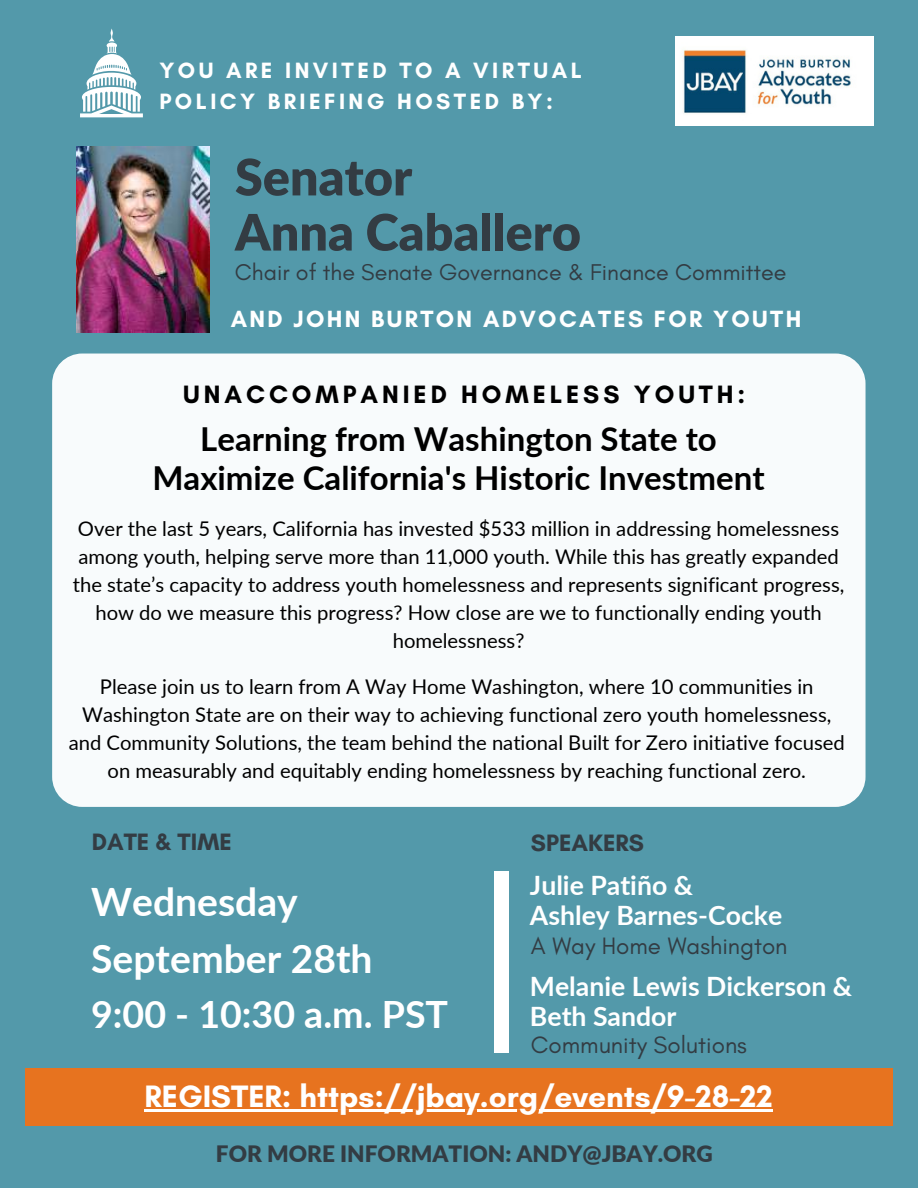
<style>
.page{position:relative;width:918px;height:1188px;background:#5399aa}
.page>*{position:absolute;margin:0;border:0;box-sizing:border-box;transform-origin:0 0}
.t1{font:900 50.25px/55.2px "Lato";color:#333c43}
.t2{font:700 39px/57.3px "Lato";color:#fff}
.t3{font:700 37.5px "Lato";color:#fff}
.t4{font:700 33px/38.2px "Lato";color:#000;text-align:center}
.t5{font:700 31.5px "Glacial Indifference";color:#fff}
.t6{font:700 26.7px/30.3px "Lato";color:#fff}
.t7{font:700 25.5px "Glacial Indifference";letter-spacing:.155em;color:#000}
.t8{font:24.15px "Glacial Indifference";color:#333c43}
.t9{font:700 24.15px "Glacial Indifference";color:#333c43}
.t10{font:700 23.85px "Glacial Indifference";letter-spacing:.1em;color:#fff}
.t11{font:23.25px "Glacial Indifference";color:#333c43}
.t12{font:900 22.65px "Lato";color:#333c43}
.t13{font:700 22.5px/31.5px "Glacial Indifference";letter-spacing:.155em;color:#fff}
.t14{font:20.25px/28.2px "Lato";color:#000;text-align:center}
</style>
<div class="page">
<div style="left:52px;top:354px;width:814px;height:453px;background:#f8fbfc;border-radius:30px"></div>
<div style="left:494px;top:871px;width:15px;height:181px;background:#fff"></div>
<div style="left:25px;top:1068px;width:867px;height:57px;background:#e7731f"></div>
<svg style="left:80px;top:29px;width:63px;height:88px"></svg>
<img style="left:675px;top:36px;width:198px;height:89px">
<img style="left:76px;top:147px;width:133px;height:185px">
<hr style="left:144px;top:1110px;width:629px;height:2px;background:#fff">
<p class="t13" style="left:159px;top:54px;width:424px">YOU ARE INVITED TO A VIRTUAL<br>POLICY BRIEFING HOSTED BY:</p>
<h1 class="t1" style="left:235px;top:147px;width:348px">Senator<br>Anna Caballero</h1>
<p class="t11" style="left:235px;top:259px;width:553px">Chair of the Senate Governance &amp; Finance Committee</p>
<p class="t10" style="left:231px;top:304px;width:572px">AND JOHN BURTON ADVOCATES FOR YOUTH</p>
<p class="t7" style="left:183px;top:379px;width:564px">UNACCOMPANIED HOMELESS YOUTH:</p>
<h3 class="t4" style="left:152px;top:419px;width:614px">Learning from Washington State to<br>Maximize California's Historic Investment</h3>
<p class="t14" style="left:73px;top:513px;width:773px">Over the last 5 years, California has invested $533 million in addressing homelessness among youth, helping serve more than 11,000 youth. While this has greatly expanded the state’s capacity to address youth homelessness and represents significant progress, how do we measure this progress? How close are we to functionally ending youth homelessness?</p>
<p class="t14" style="left:69px;top:671px;width:778px">Please join us to learn from A Way Home Washington, where 10 communities in Washington State are on their way to achieving functional zero youth homelessness, and Community Solutions, the team behind the national Built for Zero initiative focused on measurably and equitably ending homelessness by reaching functional zero.</p>
<p class="t9" style="left:92px;top:827px;width:141px">DATE &amp; TIME</p>
<h2 class="t2" style="left:91px;top:871px;width:283px">Wednesday<br>September 28th</h2>
<h3 class="t3" style="left:91px;top:987px;width:358px">9:00 - 10:30 a.m. PST</h3>
<p class="t9" style="left:531px;top:828px;width:115px">SPEAKERS</p>
<h3 class="t6" style="left:530px;top:869px;width:254px">Julie Patiño &amp;<br>Ashley Barnes-Cocke</h3>
<p class="t8" style="left:531px;top:933px;width:258px">A Way Home Washington</p>
<h3 class="t6" style="left:530px;top:970px;width:324px">Melanie Lewis Dickerson &amp;<br>Beth Sandor</h3>
<p class="t8" style="left:531px;top:1032px;width:218px">Community Solutions</p>
<h3 class="t5" style="left:144px;top:1077px;width:630px">REGISTER: https://jbay.org/events/9-28-22</h3>
<p class="t12" style="left:216px;top:1137px;width:498px">FOR MORE INFORMATION: ANDY@JBAY.ORG</p>
</div>
